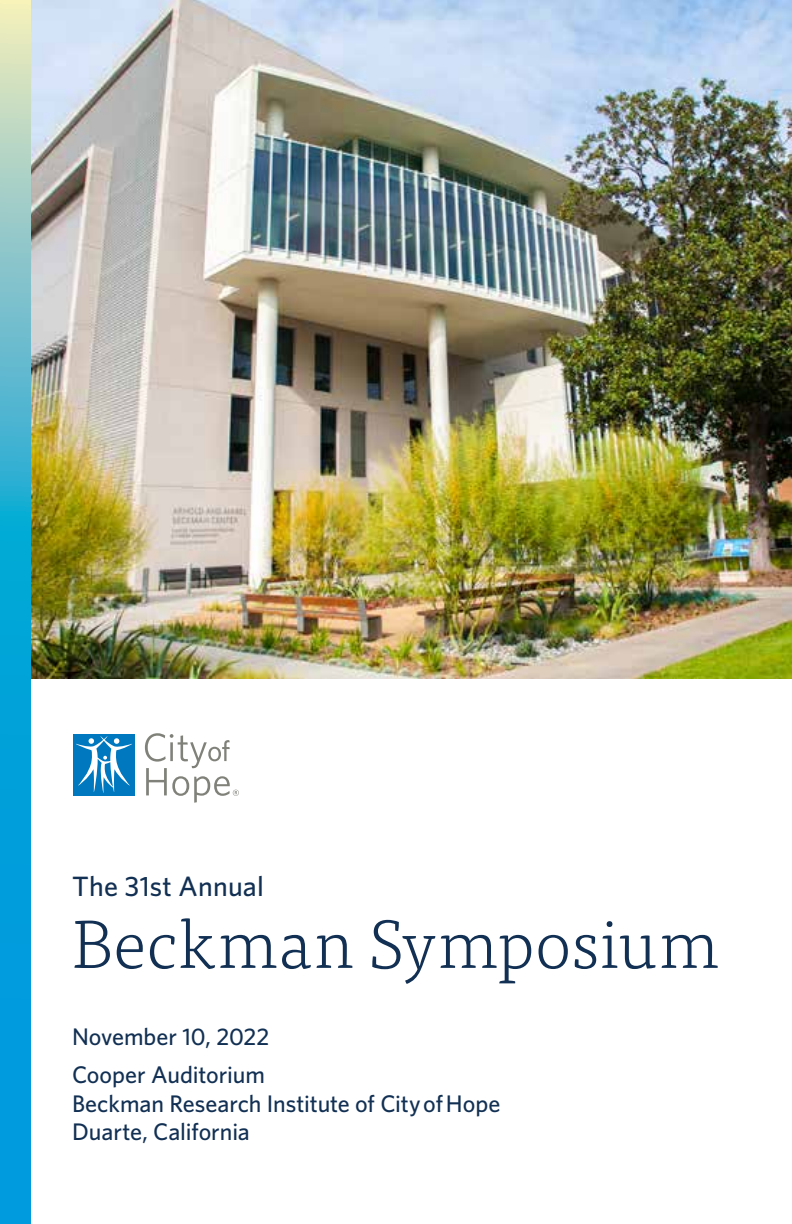
<style>
.page{position:relative;width:792px;height:1224px;background:#fff}
.page>*{position:absolute;margin:0;border:0;box-sizing:border-box;transform-origin:0 0}
.t1{font:300 68px "Tisa Pro";letter-spacing:.005em;color:#123053}
.t2{font:500 28px "Whitney";letter-spacing:.005em;color:#123053}
.t3{font:500 24px/37.8px "Whitney";color:#123053}
</style>
<div class="page">
<img style="left:30px;top:0;width:762px;height:679px">
<svg style="left:0;top:0;width:30px;height:1224px;background:#3ab0d3"></svg>
<div style="left:73px;top:734px;width:62px;height:61px;background:#0078bf"></div>
<svg style="left:76px;top:736px;width:56px;height:57px"></svg>
<svg style="left:145px;top:733px;width:94px;height:70px"></svg>
<p class="t2" style="left:72px;top:868px;width:193px">The 31st Annual</p>
<h1 class="t1" style="left:72px;top:897px;width:649px">Beckman Symposium</h1>
<p class="t3" style="left:72px;top:1017px;width:199px">November 10, 2022<br>Cooper Auditorium</p>
<p class="t3" style="left:72px;top:1089px;width:430px;line-height:28.8px">Beckman Research Institute of City of Hope<br>Duarte, California</p>
</div>
